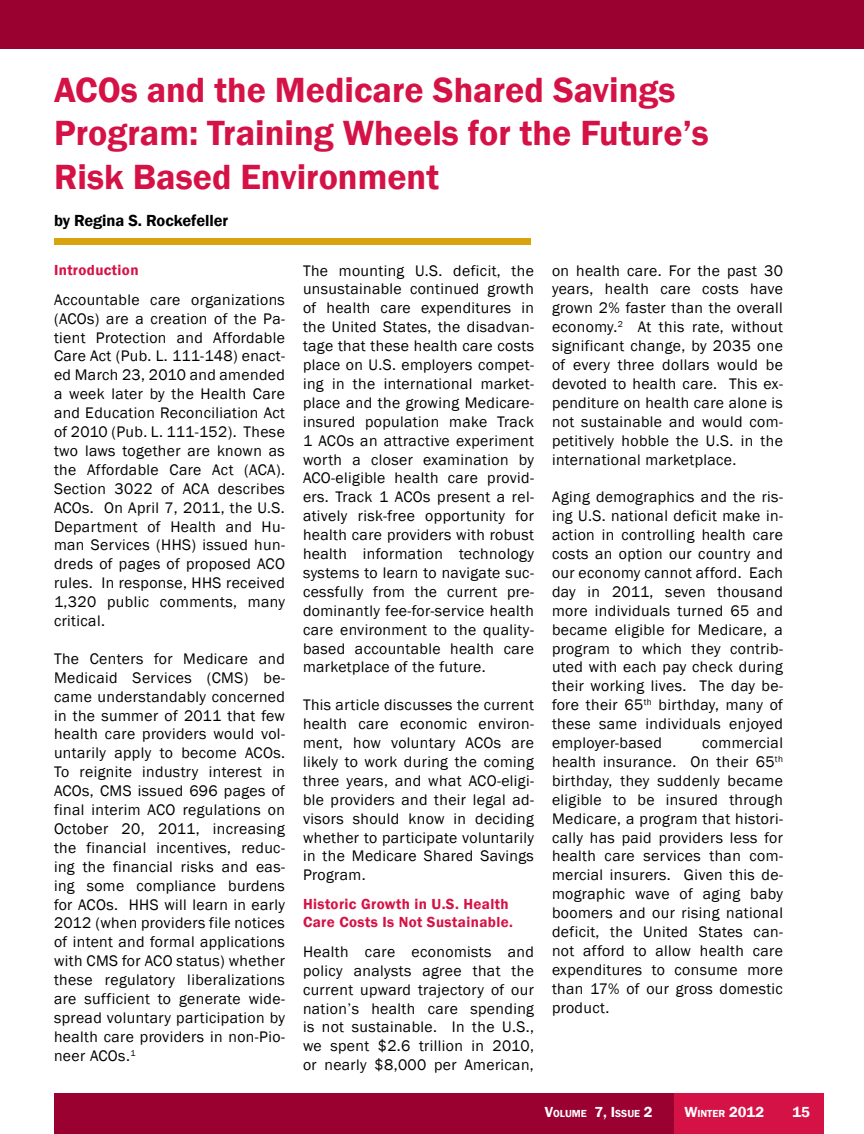
<style>
.page{position:relative;width:864px;height:1134px;background:#fff}
.page>*{position:absolute;margin:0;border:0;box-sizing:border-box;transform-origin:0 0}
.t1{font:600 36px/43.2px "Franklin Gothic";color:#d51246}
.t2{font:600 16.5px "Franklin Gothic";letter-spacing:-.005em;color:#000}
.t3{font:15.75px/18.9px "Franklin Gothic";letter-spacing:.025em;color:#000;text-align:justify}
.t4{font:600 15px/18px "Franklin Gothic";letter-spacing:.025em;color:#d51246}
.t5{font:600 15px "Franklin Gothic";letter-spacing:.005em;color:#fff}
.t6{font:600 10.5px "Franklin Gothic";color:#fff}
.s1{font-size:15px}
.s2{font-size:10.5px}
</style>
<div class="page">
<div style="left:54px;top:1094px;width:770px;height:40px;background:#9a0030"></div>
<div style="left:674px;top:1094px;width:150px;height:40px;background:#d51246"></div>
<div style="left:54px;top:238px;width:477px;height:7px;background:#d8a40e"></div>
<div style="left:0;top:0;width:864px;height:48px;background:#9a0030"></div>
<h1 class="t1" style="left:54px;top:69px;width:657px">ACOs and the Medicare Shared Savings<br>Program: Training Wheels for the Future’s<br>Risk Based Environment</h1>
<p class="t2" style="left:54px;top:211px;width:176px">by Regina S. Rockefeller</p>
<p class="t4" style="left:54px;top:261px;width:86px">Introduction</p>
<p class="t3" style="left:54px;top:290px;width:233px">Accountable care organizations (ACOs) are a creation of the Pa&shy;tient Protection and Affordable Care Act (Pub. L. 111-148) enact&shy;ed March 23, 2010 and amended a week later by the Health Care and Education Reconciliation Act of 2010 (Pub. L. 111-152). These two laws together are known as the Affordable Care Act (ACA).<br>Section 3022 of ACA describes ACOs. On April 7, 2011, the U.S.<br>Department of Health and Hu&shy;man Services (HHS) issued hun&shy;dreds of pages of proposed ACO rules. In response, HHS received 1,320 public comments, many critical.</p>
<p class="t3" style="left:54px;top:649px;width:233px">The Centers for Medicare and Medicaid Services (CMS) be&shy;came understandably concerned in the summer of 2011 that few health care providers would vol&shy;untarily apply to become ACOs.<br>To reignite industry interest in ACOs, CMS issued 696 pages of final interim ACO regulations on October 20, 2011, increasing the financial incentives, reduc&shy;ing the financial risks and eas&shy;ing some compliance burdens for ACOs. HHS will learn in early 2012 (when providers file notices of intent and formal applications with CMS for ACO status) whether these regulatory liberalizations are sufficient to generate wide&shy;spread voluntary participation by health care providers in non-Pio&shy;neer ACOs.<sup>1</sup></p>
<p class="t3" style="left:303px;top:261px;width:233px">The mounting U.S. deficit, the unsustainable continued growth of health care expenditures in the United States, the disadvan&shy;tage that these health care costs place on U.S. employers compet&shy;ing in the international market&shy;place and the growing Medicare&shy;insured population make Track 1 ACOs an attractive experiment worth a closer examination by ACO-eligible health care provid&shy;ers. Track 1 ACOs present a rel&shy;atively risk-free opportunity for health care providers with robust health information technology systems to learn to navigate suc&shy;cessfully from the current pre&shy;dominantly fee-for-service health care environment to the quality&shy;based accountable health care marketplace of the future.</p>
<p class="t3" style="left:303px;top:696px;width:233px">This article discusses the current health care economic environ&shy;ment, how voluntary ACOs are likely to work during the coming three years, and what ACO-eligi&shy;ble providers and their legal ad&shy;visors should know in deciding whether to participate voluntarily in the Medicare Shared Savings Program.</p>
<p class="t4" style="left:303px;top:895px;width:211px">Historic Growth in U.S. Health<br>Care Costs Is Not Sustainable.</p>
<p class="t3" style="left:303px;top:942px;width:233px">Health care economists and policy analysts agree that the current upward trajectory of our nation’s health care spending is not sustainable. In the U.S., we spent $2.6 trillion in 2010, or nearly $8,000 per American,</p>
<p class="t3" style="left:552px;top:261px;width:233px">on health care. For the past 30 years, health care costs have grown 2% faster than the overall economy.<sup>2</sup> At this rate, without significant change, by 2035 one of every three dollars would be devoted to health care. This ex&shy;penditure on health care alone is not sustainable and would com&shy;petitively hobble the U.S. in the international marketplace.</p>
<p class="t3" style="left:552px;top:488px;width:233px">Aging demographics and the ris&shy;ing U.S. national deficit make in&shy;action in controlling health care costs an option our country and our economy cannot afford. Each day in 2011, seven thousand more individuals turned 65 and became eligible for Medicare, a program to which they contrib&shy;uted with each pay check during their working lives. The day be&shy;fore their 65<sup>th</sup> birthday, many of these same individuals enjoyed employer-based</p>
<p class="t3" style="left:552px;top:734px;width:233px;text-indent:150px">commercial health insurance. On their 65<sup>th </sup>birthday, they suddenly became eligible to be insured through Medicare, a program that histori&shy;cally has paid providers less for health care services than com&shy;mercial insurers. Given this de&shy;mographic wave of aging baby boomers and our rising national deficit, the United States can&shy;not afford to allow health care expenditures to consume more than 17% of our gross domestic product.</p>
<p class="t6" style="left:545px;top:1107px;width:109px"><span class="s1">V</span>olume <span class="s1">7, I</span>ssue <span class="s1">2</span></p>
<p class="t5" style="left:684px;top:1103px;width:81px">W<span class="s2">inter</span> 2012</p>
<p class="t5" style="left:792px;top:1103px;width:18px">15</p>
</div>
